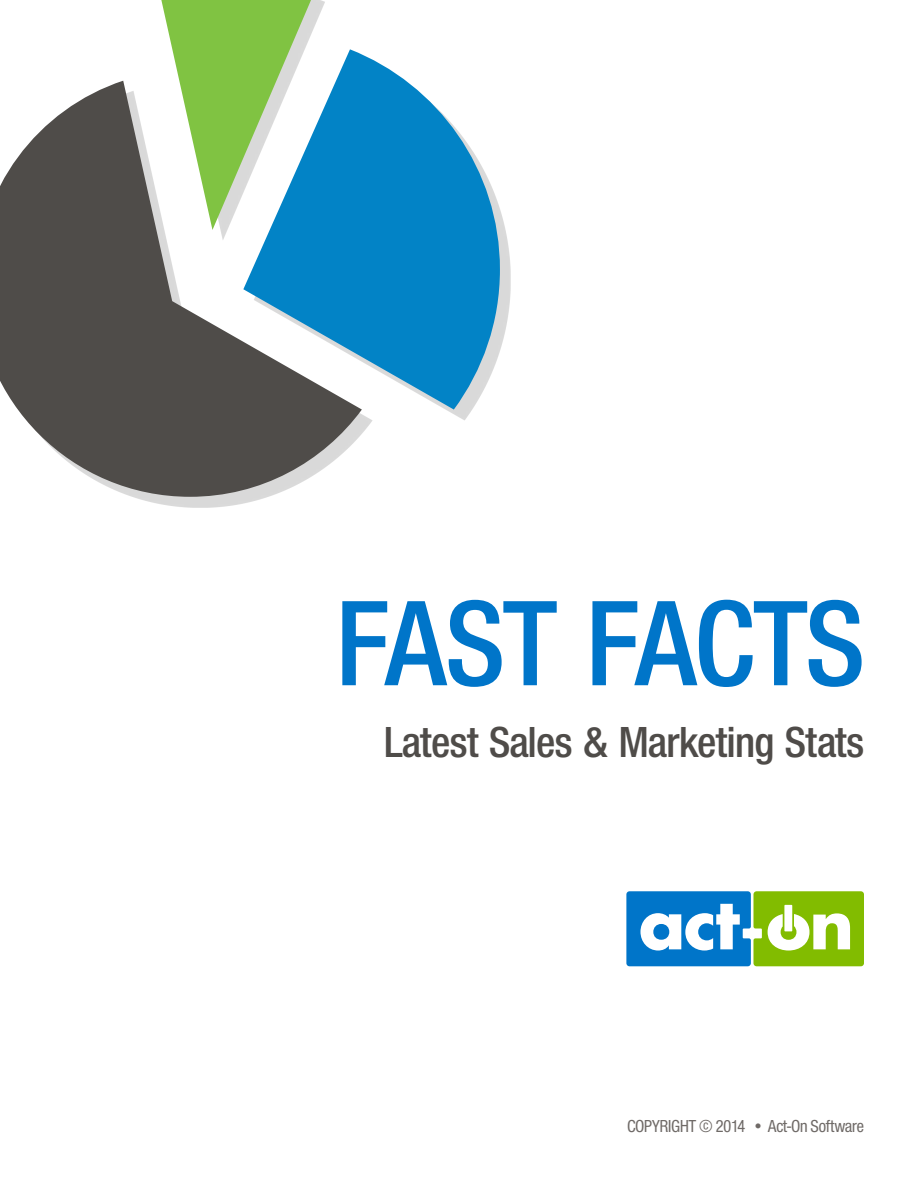
<style>
.page{position:relative;width:918px;height:1188px;background:#fff}
.page>*{position:absolute;margin:0;border:0;box-sizing:border-box;transform-origin:0 0}
.t1{font:126px "Nimbus Sans Novus DOT Sem Bol Con";color:#0075c9}
.t2{font:45px "Nimbus Sans Novus DOT Sem Bol Con";color:#4f4c49}
.t3{font:18px "Nimbus Sans Novus DOT Med Con";color:#6f6a67}
</style>
<div class="page">
<svg style="left:626px;top:891px;width:238px;height:75px"></svg>
<div style="left:784px;top:905px;width:8px;height:26px;background:#fff"></div>
<div style="left:0;top:0;width:511px;height:508px;background:#000;opacity:.15"></div>
<svg style="left:0;top:81px;width:362px;height:416px;fill:#4f4c49"></svg>
<svg style="left:159px;top:0;width:156px;height:230px"></svg>
<svg style="left:243px;top:49px;width:257px;height:361px;fill:#0283c6"></svg>
<h1 class="t1" style="left:337px;top:571px;width:529px">FAST FACTS</h1>
<h2 class="t2" style="left:384px;top:717px;width:481px">Latest Sales &amp; Marketing Stats</h2>
<p class="t3" style="left:628px;top:1116px;width:238px">COPYRIGHT © 2014 • Act-On Software</p>
</div>
